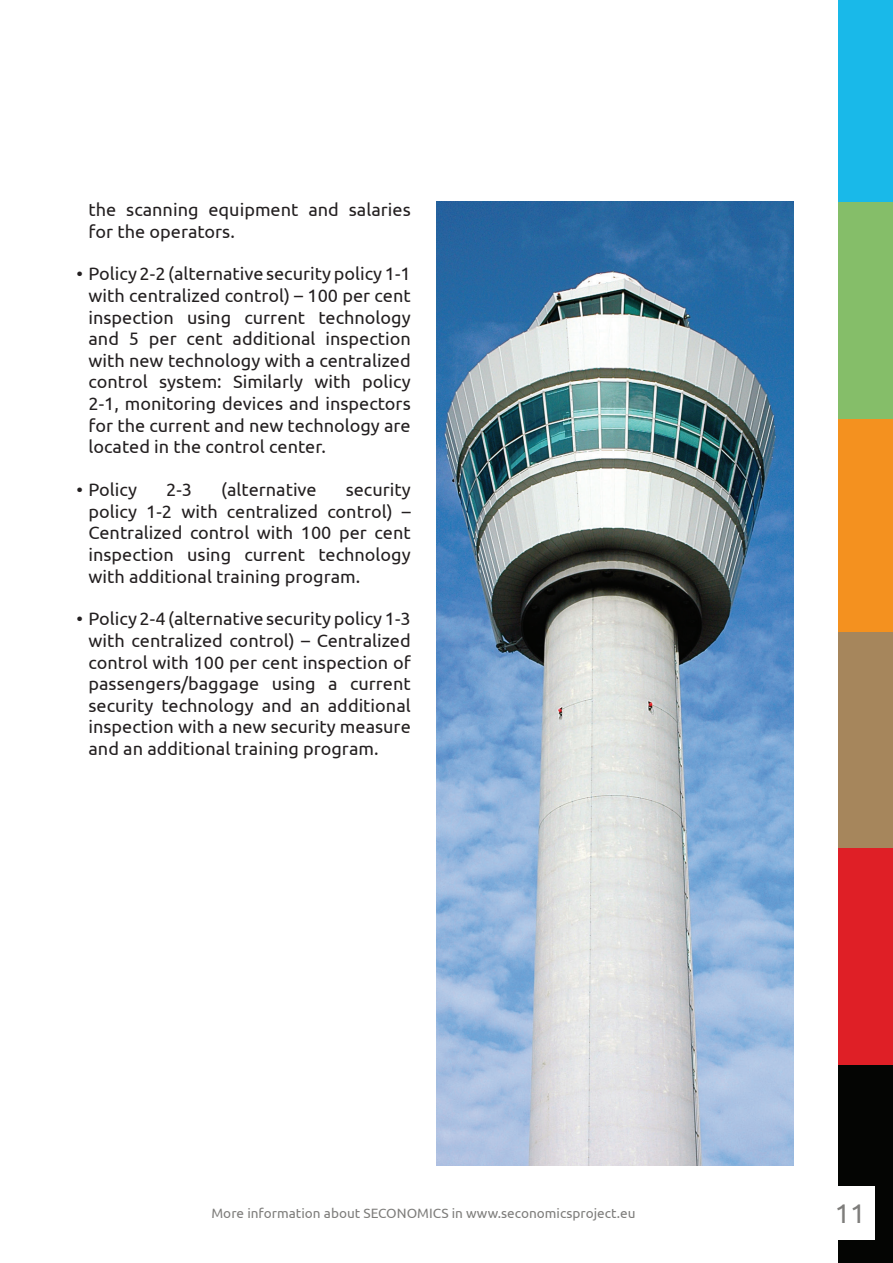
<style>
.page{position:relative;width:893px;height:1263px;background:#fff}
.page>*{position:absolute;margin:0;border:0;box-sizing:border-box;transform-origin:0 0}
.t1{font:27px "Ubuntu";color:#7e7d7b}
.t2{font:18px/21.6px "Ubuntu";color:#231f20;text-align:justify}
.t3{font:13.5px "Ubuntu";color:#7e7d7b}
</style>
<div class="page">
<img style="left:839px;top:0;width:54px;height:1263px">
<div style="left:804px;top:1186px;width:71px;height:54px;background:#fff"></div>
<img style="left:436px;top:202px;width:357px;height:963px">
<p class="t2" style="left:88px;top:198px;width:324px">the scanning equipment and salaries for the operators.</p>
<p class="t2" style="left:88px;top:263px;width:324px;text-indent:-12px">• Policy 2-2 (alternative security policy 1-1 with centralized control) – 100 per cent inspection using current technology and 5 per cent additional inspection with new technology with a centralized control system: Similarly with policy 2-1, monitoring devices and inspectors for the current and new technology are located in the control center.</p>
<p class="t2" style="left:76px;top:478px;width:62px">• Policy</p>
<p class="t2" style="left:166px;top:478px;width:27px">2-3</p>
<p class="t2" style="left:221px;top:478px;width:97px">(alternative</p>
<p class="t2" style="left:88px;top:478px;width:324px;text-indent:257px">security policy 1-2 with centralized control) – Centralized control with 100 per cent inspection using current technology with additional training program.</p>
<p class="t2" style="left:88px;top:608px;width:324px;text-indent:-12px">• Policy 2-4 (alternative security policy 1-3 with centralized control) – Centralized control with 100 per cent inspection of passengers/baggage using a current security technology and an additional inspection with a new security measure and an additional training program.</p>
<p class="t3" style="left:211px;top:1205px;width:426px">More information about SECONOMICS in www.seconomicsproject.eu</p>
<h1 class="t1" style="left:835px;top:1197px;width:32px">11</h1>
</div>
